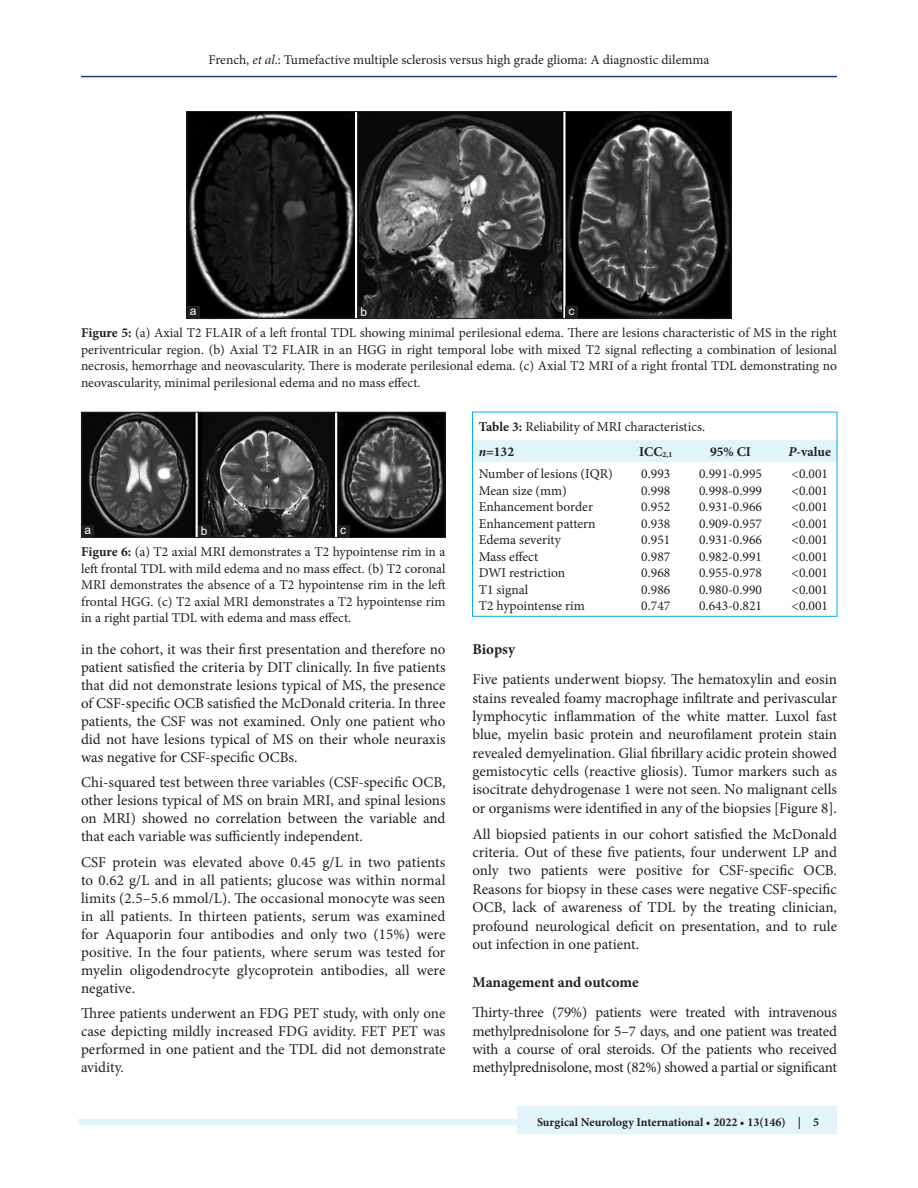
<style>
.page{position:relative;width:918px;height:1188px;background:#fff}
.page>*{position:absolute;margin:0;border:0;box-sizing:border-box;transform-origin:0 0}
.TX{font:15px/18px "Minion Pro";color:#231f20;text-align:justify}
.t1{font:700 15px "Minion Pro";letter-spacing:-.005em;color:#231f20}
.FGC{font:13.5px/16.5px "Minion Pro";color:#231f20;text-align:justify}
.TB{font:13.5px "Minion Pro";color:#231f20}
.TT{font:13.5px "Minion Pro";color:#231f20}
.TBL{font:13.5px "Minion Pro";color:#231f20}
.TCH{font:700 13.5px "Minion Pro";color:#231f20}
.t2{font:700 12px "Minion Pro";color:#231f20}
.LABEL{font:12px "Arial";color:#fff}
.s1{font-style:italic}
.s2{font-weight:700}
</style>
<div class="page">
<hr style="left:81px;top:76px;width:756px;height:1px;background:#164077">
<div style="left:78px;top:1119px;width:756px;height:6px;background:#e1f4fc"></div>
<div style="left:518px;top:1106px;width:319px;height:28px;background:#e1f4fc"></div>
<div style="left:474px;top:440px;width:361px;height:22px;background:#e1f4fc"></div>
<div style="left:472px;top:412px;width:365px;height:205px;border:1px solid #00aeef"></div>
<img style="left:189px;top:113px;width:540px;height:204px">
<div style="left:187px;top:111px;width:544px;height:208px;border:1px solid #231f20"></div>
<div style="left:565px;top:306px;width:13px;height:13px;background:#231f20"></div>
<div style="left:357px;top:306px;width:13px;height:12px;background:#231f20"></div>
<div style="left:187px;top:306px;width:13px;height:13px;background:#231f20"></div>
<img style="left:83px;top:414px;width:360px;height:122px">
<div style="left:81px;top:412px;width:364px;height:126px;border:1px solid #231f20"></div>
<div style="left:337px;top:525px;width:13px;height:13px;background:#231f20"></div>
<div style="left:198px;top:525px;width:12px;height:12px;background:#231f20"></div>
<div style="left:81px;top:525px;width:13px;height:13px;background:#231f20"></div>
<p class="FGC" style="left:209px;top:51px;width:502px">French, <span class="s1">et al</span>.: Tumefactive multiple sclerosis versus high grade glioma: A diagnostic dilemma</p>
<p class="LABEL" style="left:190px;top:303px;width:8px">a</p>
<p class="LABEL" style="left:361px;top:304px;width:8px">b</p>
<p class="LABEL" style="left:569px;top:303px;width:7px">c</p>
<p class="FGC" style="left:81px;top:325px;width:757px"><span class="s2">Figure 5:</span> (a) Axial T2 FLAIR of a left frontal TDL showing minimal perilesional edema. There are lesions characteristic of MS in the right periventricular region. (b) Axial T2 FLAIR in an HGG in right temporal lobe with mixed T2 signal reflecting a combination of lesional necrosis, hemorrhage and neovascularity. There is moderate perilesional edema. (c) Axial T2 MRI of a right frontal TDL demonstrating no neovascularity, minimal perilesional edema and no mass effect.</p>
<p class="LABEL" style="left:84px;top:522px;width:8px">a</p>
<p class="LABEL" style="left:201px;top:523px;width:8px">b</p>
<p class="LABEL" style="left:340px;top:522px;width:7px">c</p>
<p class="FGC" style="left:81px;top:544px;width:366px"><span class="s2">Figure 6:</span> (a) T2 axial MRI demonstrates a T2 hypointense rim in a left frontal TDL with mild edema and no mass effect. (b) T2 coronal MRI demonstrates the absence of a T2 hypointense rim in the left frontal HGG. (c) T2 axial MRI demonstrates a T2 hypointense rim in a right partial TDL with edema and mass effect.</p>
<p class="TX" style="left:81px;top:640px;width:366px">in the cohort, it was their first presentation and therefore no patient satisfied the criteria by DIT clinically. In five patients that did not demonstrate lesions typical of MS, the presence of CSF-specific OCB satisfied the McDonald criteria. In three patients, the CSF was not examined. Only one patient who did not have lesions typical of MS on their whole neuraxis was negative for CSF-specific OCBs.</p>
<p class="TX" style="left:81px;top:774px;width:366px">Chi-squared test between three variables (CSF-specific OCB, other lesions typical of MS on brain MRI, and spinal lesions on MRI) showed no correlation between the variable and that each variable was sufficiently independent.</p>
<p class="TX" style="left:81px;top:853px;width:366px">CSF protein was elevated above 0.45 g/L in two patients to 0.62 g/L and in all patients; glucose was within normal limits (2.5–5.6 mmol/L). The occasional monocyte was seen in all patients. In thirteen patients, serum was examined for Aquaporin four antibodies and only two (15%) were positive. In the four patients, where serum was tested for myelin oligodendrocyte glycoprotein antibodies, all were negative.</p>
<p class="TX" style="left:81px;top:1005px;width:366px">Three patients underwent an FDG PET study, with only one case depicting mildly increased FDG avidity. FET PET was performed in one patient and the TDL did not demonstrate avidity.</p>
<p class="TT" style="left:479px;top:418px;width:228px"><span class="s2">Table 3:</span> Reliability of MRI characteristics.</p>
<p class="TCH" style="left:479px;top:442px;width:37px"><span class="s1">n</span>=132</p>
<p class="TCH" style="left:639px;top:442px;width:35px">ICC<sub>2,1</sub></p>
<p class="TCH" style="left:710px;top:442px;width:42px">95% CI</p>
<p class="TCH" style="left:789px;top:442px;width:44px"><span class="s1">P</span>‑value</p>
<p class="TB" style="left:479px;top:465px;width:136px">Number of lesions (IQR)</p>
<p class="TB" style="left:641px;top:465px;width:30px">0.993</p>
<p class="TB" style="left:699px;top:465px;width:64px">0.991‑0.995</p>
<p class="TB" style="left:792px;top:465px;width:38px">&lt;0.001</p>
<p class="TB" style="left:479px;top:481px;width:90px">Mean size (mm)</p>
<p class="TB" style="left:641px;top:481px;width:30px">0.998</p>
<p class="TB" style="left:699px;top:481px;width:64px">0.998‑0.999</p>
<p class="TB" style="left:792px;top:481px;width:38px">&lt;0.001</p>
<p class="TB" style="left:479px;top:498px;width:116px">Enhancement border</p>
<p class="TB" style="left:641px;top:498px;width:30px">0.952</p>
<p class="TB" style="left:699px;top:498px;width:64px">0.931‑0.966</p>
<p class="TB" style="left:792px;top:498px;width:38px">&lt;0.001</p>
<p class="TB" style="left:479px;top:514px;width:118px">Enhancement pattern</p>
<p class="TB" style="left:641px;top:514px;width:30px">0.938</p>
<p class="TB" style="left:699px;top:514px;width:64px">0.909‑0.957</p>
<p class="TB" style="left:792px;top:514px;width:38px">&lt;0.001</p>
<p class="TB" style="left:479px;top:531px;width:84px">Edema severity</p>
<p class="TB" style="left:641px;top:531px;width:30px">0.951</p>
<p class="TB" style="left:699px;top:531px;width:64px">0.931‑0.966</p>
<p class="TB" style="left:792px;top:531px;width:38px">&lt;0.001</p>
<p class="TB" style="left:479px;top:547px;width:61px">Mass effect</p>
<p class="TB" style="left:641px;top:547px;width:30px">0.987</p>
<p class="TB" style="left:699px;top:547px;width:64px">0.982‑0.991</p>
<p class="TB" style="left:792px;top:547px;width:38px">&lt;0.001</p>
<p class="TB" style="left:479px;top:564px;width:88px">DWI restriction</p>
<p class="TB" style="left:641px;top:564px;width:30px">0.968</p>
<p class="TB" style="left:699px;top:564px;width:64px">0.955‑0.978</p>
<p class="TB" style="left:792px;top:564px;width:38px">&lt;0.001</p>
<p class="TB" style="left:479px;top:580px;width:51px">T1 signal</p>
<p class="TB" style="left:641px;top:580px;width:30px">0.986</p>
<p class="TB" style="left:699px;top:580px;width:64px">0.980‑0.990</p>
<p class="TB" style="left:792px;top:580px;width:38px">&lt;0.001</p>
<p class="TBL" style="left:479px;top:597px;width:108px">T2 hypointense rim</p>
<p class="TBL" style="left:641px;top:597px;width:30px">0.747</p>
<p class="TBL" style="left:699px;top:597px;width:64px">0.643‑0.821</p>
<p class="TBL" style="left:792px;top:597px;width:38px">&lt;0.001</p>
<h2 class="t1" style="left:472px;top:638px;width:44px">Biopsy</h2>
<p class="TX" style="left:472px;top:670px;width:366px">Five patients underwent biopsy. The hematoxylin and eosin stains revealed foamy macrophage infiltrate and perivascular lymphocytic inflammation of the white matter. Luxol fast blue, myelin basic protein and neurofilament protein stain revealed demyelination. Glial fibrillary acidic protein showed gemistocytic cells (reactive gliosis). Tumor markers such as isocitrate dehydrogenase 1 were not seen. No malignant cells or organisms were identified in any of the biopsies [Figure 8].</p>
<p class="TX" style="left:472px;top:825px;width:366px">All biopsied patients in our cohort satisfied the McDonald criteria. Out of these five patients, four underwent LP and only two patients were positive for CSF-specific OCB.<br>Reasons for biopsy in these cases were negative CSF-specific OCB, lack of awareness of TDL by the treating clinician, profound neurological deficit on presentation, and to rule out infection in one patient.</p>
<h2 class="t1" style="left:472px;top:971px;width:168px">Management and outcome</h2>
<p class="TX" style="left:472px;top:1003px;width:366px">Thirty-three (79%) patients were treated with intravenous methylprednisolone for 5–7 days, and one patient was treated with a course of oral steroids. Of the patients who received methylprednisolone, most (82%) showed a partial or significant</p>
<p class="t2" style="left:537px;top:1113px;width:284px">Surgical Neurology International • 2022 • 13(146) | 5</p>
</div>
